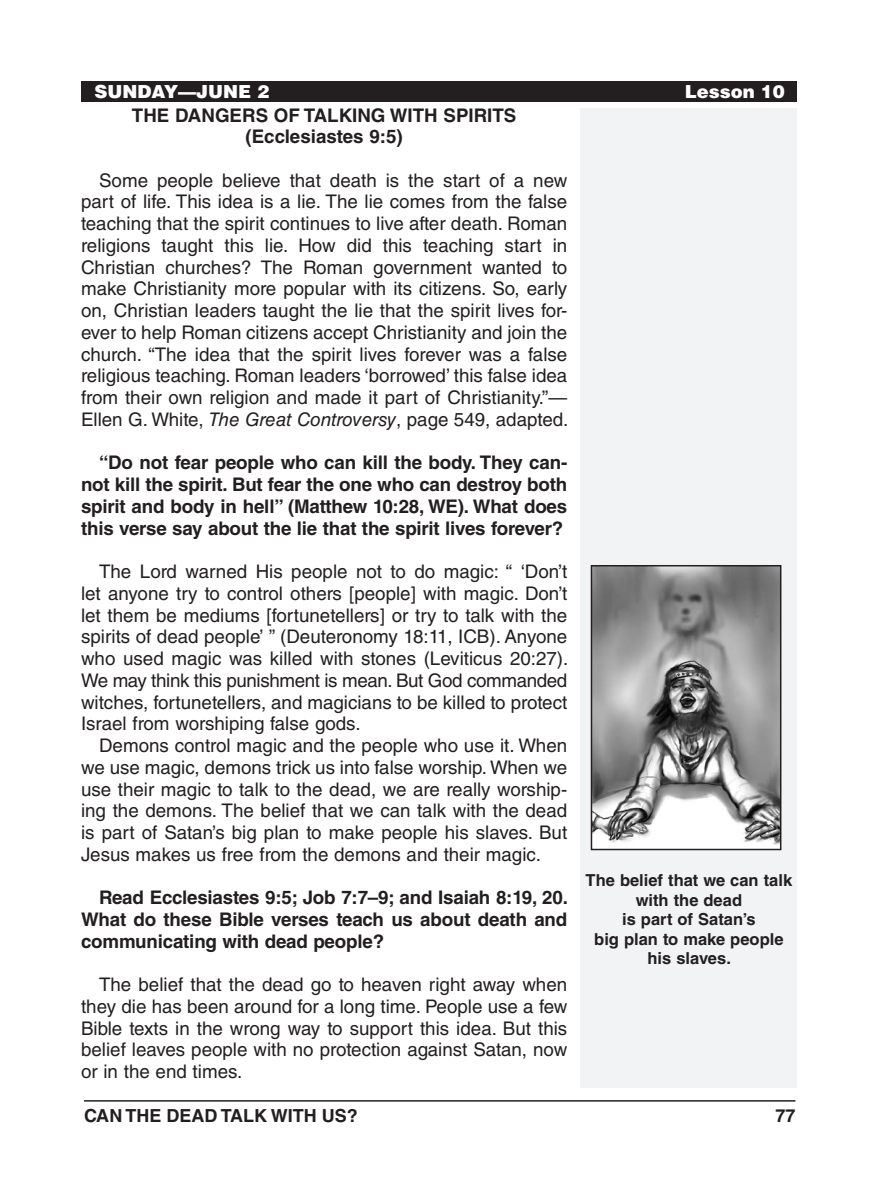
<style>
.page{position:relative;width:878px;height:1202px;background:#fff}
.page>*{position:absolute;margin:0;border:0;box-sizing:border-box;transform-origin:0 0}
.Body_Text_SpaceBefor{font:18.75px/21.8px "Helvetica LT Std";color:#231f20;text-align:justify}
.Body_Text_Bold_Space{font:700 18.75px/21.8px "Helvetica LT Std";letter-spacing:-.01em;color:#231f20;text-align:justify}
.Body_Text{font:18.75px/21.8px "Helvetica LT Std";color:#231f20;text-align:justify}
.Subheadings{font:700 18.75px/21.8px "Helvetica LT Std";color:#231f20;text-align:center}
.t1{font:700 18px "Helvetica LT Std";color:#231f20}
.Running_Head_-_Right{font:900 18px "Helvetica LT Std";color:#fff}
.Image_Captions{font:700 16.5px "Helvetica LT Std";color:#231f20}
.s1{font-style:italic}
</style>
<div class="page">
<hr style="left:84px;top:1100px;width:711px;height:1px;background:#231f20">
<div style="left:580px;top:108px;width:216px;height:979px;background:#f2f3f4"></div>
<div style="left:81px;top:81px;width:715px;height:20px;background:#231f20"></div>
<img style="left:593px;top:568px;width:185px;height:279px">
<div style="left:590px;top:565px;width:191px;height:285px;border:2px solid #231f20"></div>
<p class="Running_Head_-_Right" style="left:95px;top:79px;width:176px">SUNDAY—JUNE 2</p>
<p class="Running_Head_-_Right" style="left:684px;top:79px;width:102px">Lesson 10</p>
<p class="Subheadings" style="left:132px;top:104px;width:386px">THE DANGERS OF TALKING WITH SPIRITS (Ecclesiastes 9:5)</p>
<p class="Body_Text_SpaceBefor" style="left:81px;top:169px;width:489px;text-indent:18px">Some people believe that death is the start of a new part of life. This idea is a lie. The lie comes from the false teaching that the spirit continues to live after death. Roman religions taught this lie. How did this teaching start in Christian churches? The Roman government wanted to make Christianity more popular with its citizens. So, early on, Christian leaders taught the lie that the spirit lives for&shy;ever to help Roman citizens accept Christianity and join the church. “The idea that the spirit lives forever was a false religious teaching. Roman leaders ‘borrowed’ this false idea from their own religion and made it part of Christianity.”— Ellen G. White, <span class="s1">The Great Controversy</span>, page 549, adapted.</p>
<p class="Body_Text_Bold_Space" style="left:81px;top:451px;width:487px;text-indent:18px">“Do not fear people who can kill the body. They can&shy;not kill the spirit. But fear the one who can destroy both spirit and body in hell” (Matthew 10:28, WE). What does this verse say about the lie that the spirit lives forever?</p>
<p class="Body_Text_SpaceBefor" style="left:81px;top:560px;width:489px;text-indent:18px">The Lord warned His people not to do magic: “ ‘Don’t let anyone try to control others [people] with magic. Don’t let them be mediums [fortunetellers] or try to talk with the spirits of dead people’ ” (Deuteronomy 18:11, ICB). Anyone who used magic was killed with stones (Leviticus 20:27).<br>We may think this punishment is mean. But God commanded witches, fortunetellers, and magicians to be killed to protect Israel from worshiping false gods.</p>
<p class="Body_Text" style="left:81px;top:734px;width:488px;text-indent:18px">Demons control magic and the people who use it. When we use magic, demons trick us into false worship. When we use their magic to talk to the dead, we are really worship&shy;ing the demons. The belief that we can talk with the dead is part of Satan’s big plan to make people his slaves. But Jesus makes us free from the demons and their magic.</p>
<p class="Body_Text_Bold_Space" style="left:81px;top:886px;width:488px;text-indent:18px">Read Ecclesiastes 9:5; Job 7:7–9; and Isaiah 8:19, 20.<br>What do these Bible verses teach us about death and communicating with dead people?</p>
<p class="Body_Text_SpaceBefor" style="left:81px;top:973px;width:487px;text-indent:18px">The belief that the dead go to heaven right away when they die has been around for a long time. People use a few Bible texts in the wrong way to support this idea. But this belief leaves people with no protection against Satan, now or in the end times.</p>
<p class="Image_Captions" style="left:585px;top:870px;width:208px">The belief that we can talk</p>
<p class="Image_Captions" style="left:635px;top:889px;width:108px">with the dead</p>
<p class="Image_Captions" style="left:622px;top:909px;width:135px">is part of Satan’s</p>
<p class="Image_Captions" style="left:594px;top:928px;width:191px">big plan to make people</p>
<p class="Image_Captions" style="left:647px;top:948px;width:85px">his slaves.</p>
<p class="t1" style="left:84px;top:1104px;width:275px">CAN THE DEAD TALK WITH US?</p>
<p class="t1" style="left:775px;top:1104px;width:22px">77</p>
</div>
